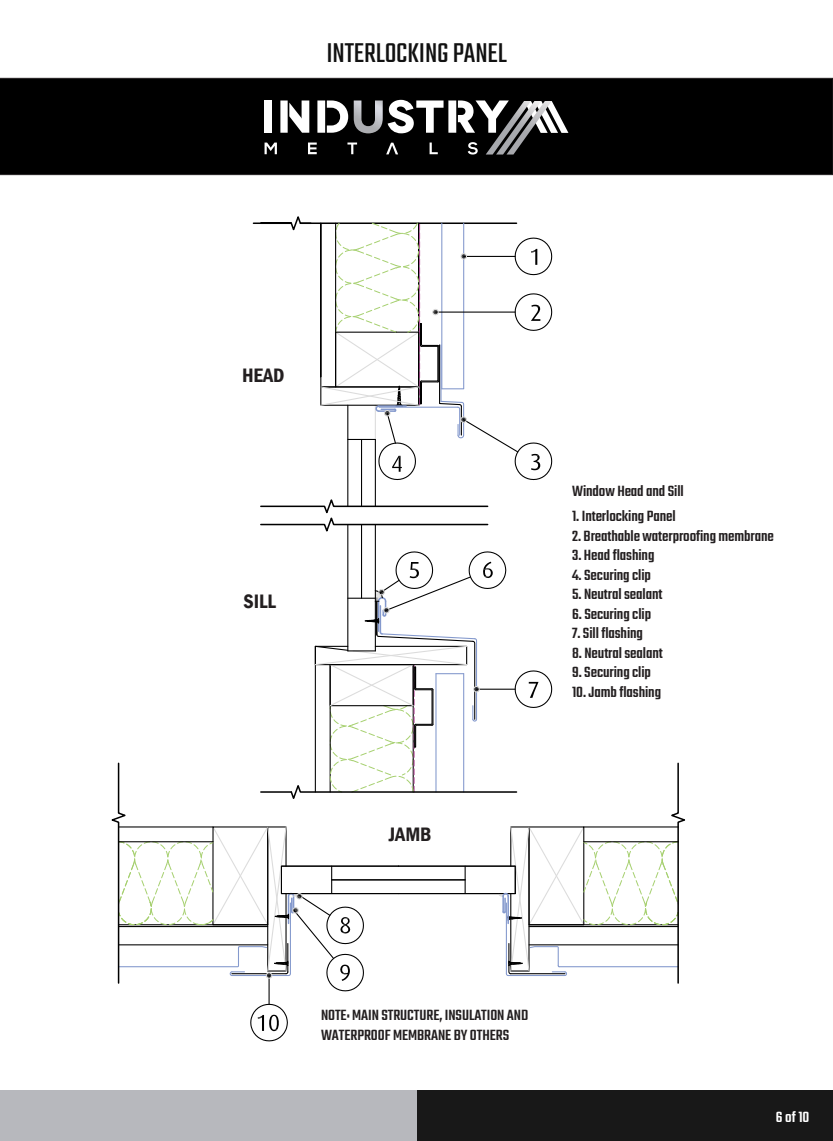
<style>
.page{position:relative;width:833px;height:1141px;background:#fff}
.page>*{position:absolute;margin:0;border:0;box-sizing:border-box;transform-origin:0 0}
.t1{font:30px "Teko";letter-spacing:-.005em;color:#111}
.t2{font:600 condensed 20px "Franklin Gothic";letter-spacing:-.005em;color:#231f20}
.t3{font:500 16.25px/19.5px "Teko";letter-spacing:-.005em;color:#231f20}
.t4{font:500 16.25px "Teko";color:#fff}
</style>
<div class="page">
<div style="left:0;top:78px;width:832px;height:97px;background:#000;border:1px solid #231f20"></div>
<svg style="left:264px;top:100px;width:304px;height:54px"></svg>
<div style="left:416px;top:1090px;width:416px;height:50px;background:#181818"></div>
<div style="left:0;top:1090px;width:416px;height:50px;background:#b7b8bd"></div>
<svg style="left:260px;top:495px;width:229px;height:40px"></svg>
<hr style="left:253px;top:222px;width:38px;height:2px;background:#000">
<hr style="left:374px;top:439px;width:1px;height:67px;background:#000">
<hr style="left:347px;top:439px;width:1px;height:67px;background:#000">
<hr style="left:361px;top:439px;width:1px;height:67px;background:#000">
<hr style="left:347px;top:524px;width:1px;height:127px;background:#000">
<hr style="left:361px;top:524px;width:1px;height:74px;background:#000">
<hr style="left:374px;top:524px;width:1px;height:127px;background:#000">
<svg style="left:290px;top:216px;width:262px;height:269px"></svg>
<svg style="left:111px;top:546px;width:574px;height:496px"></svg>
<h1 class="t1" style="left:326px;top:36px;width:182px">INTERLOCKING PANEL</h1>
<p class="t2" style="left:242px;top:362px;width:44px">HEAD</p>
<p class="t2" style="left:243px;top:587px;width:34px">SILL</p>
<p class="t2" style="left:388px;top:820px;width:44px">JAMB</p>
<p class="t3" style="left:571px;top:482px;width:113px">Window Head and Sill</p>
<p class="t3" style="left:571px;top:507px;width:105px">1. Interlocking Panel</p>
<p class="t3" style="left:571px;top:527px;width:203px">2. Breathable waterproofing membrane</p>
<p class="t3" style="left:571px;top:546px;width:84px">3. Head flashing</p>
<p class="t3" style="left:571px;top:566px;width:80px">4. Securing clip</p>
<p class="t3" style="left:571px;top:585px;width:92px">5. Neutral sealant</p>
<p class="t3" style="left:571px;top:605px;width:80px">6. Securing clip</p>
<p class="t3" style="left:571px;top:624px;width:72px">7. Sill flashing</p>
<p class="t3" style="left:571px;top:644px;width:92px">8. Neutral sealant</p>
<p class="t3" style="left:571px;top:663px;width:80px">9. Securing clip</p>
<p class="t3" style="left:571px;top:683px;width:90px">10. Jamb flashing</p>
<p class="t3" style="left:321px;top:1006px;width:209px">NOTE: MAIN STRUCTURE, INSULATION AND<br>WATERPROOF MEMBRANE BY OTHERS</p>
<p class="t4" style="left:775px;top:1107px;width:35px">6 of 10</p>
</div>
